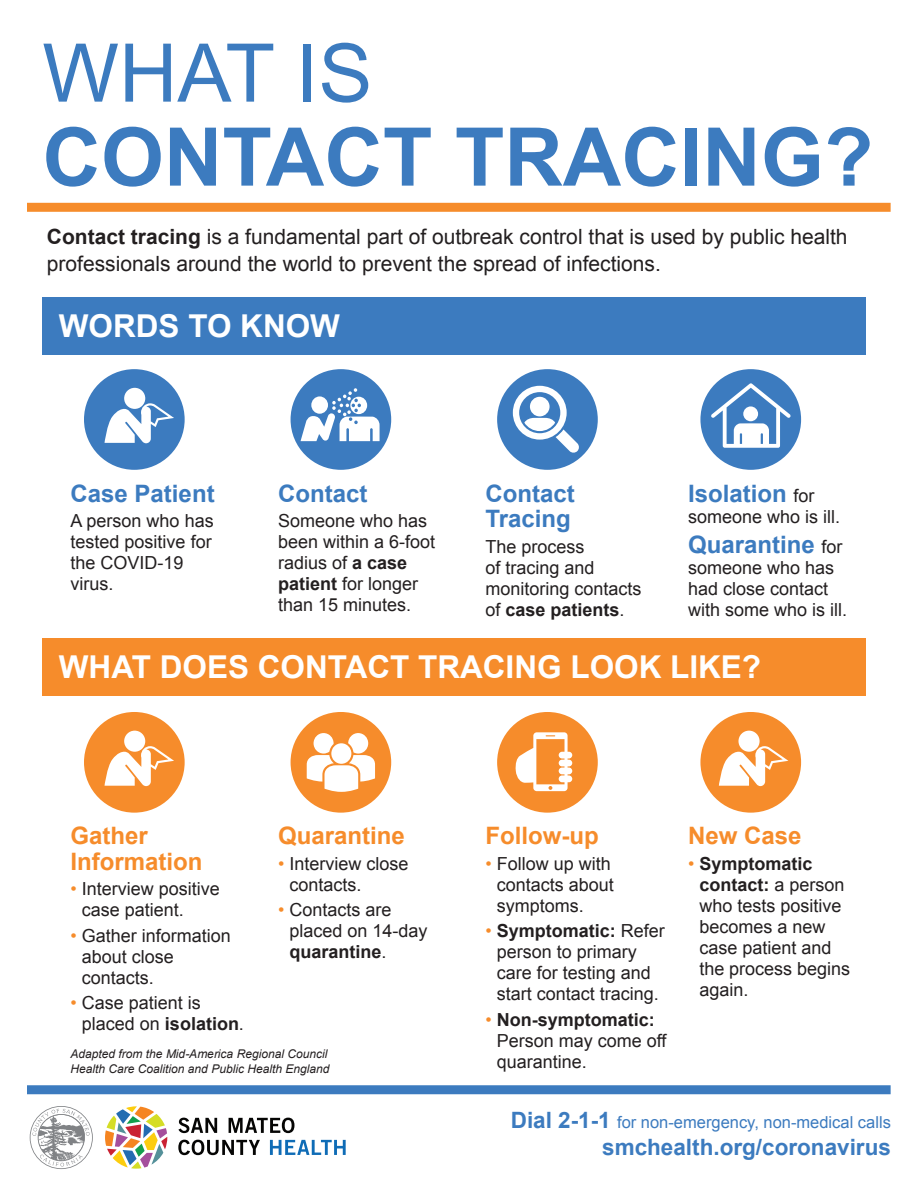
<style>
.page{position:relative;width:918px;height:1188px;background:#fff}
.page>*{position:absolute;margin:0;border:0;box-sizing:border-box;transform-origin:0 0}
.t1{font:700 81px "Arial";color:#3c7bbf}
.t2{font:81px "Arial";color:#3c7bbf}
.t3{font:700 31.5px "Arial";color:#fff}
.t4{font:700 24px/25.5px "Arial";color:#3c7bbf}
.t5{font:700 24px/25.5px "Arial";color:#f68c2b}
.t6{font:700 22.5px "Arial";color:#3c7bbf}
.t7{font:21px/27px "Arial";color:#231f20}
.t8{font:18px/21px "Arial";color:#231f20}
.t9{font:16.5px "Arial";color:#3c7bbf}
.t10{font:italic 12px/15px "Arial";color:#231f20}
.s1{font-weight:700}
.s2{font-weight:400;font-size:18px;color:#231f20}
.s3{color:#f68c2b}
.s4{font-weight:700;font-size:22.5px}
</style>
<div class="page">
<div style="left:27px;top:1085px;width:864px;height:9px;background:#3c7bbf"></div>
<div style="left:27px;top:203px;width:864px;height:9px;background:#f68c2b"></div>
<div style="left:42px;top:297px;width:824px;height:58px;background:#3c7bbf"></div>
<div style="left:84px;top:369px;width:101px;height:101px;background:#3c7bbf;border-radius:50%"></div>
<div style="left:124px;top:388px;width:21px;height:21px;background:#fff;border-radius:50%"></div>
<svg style="left:105px;top:403px;width:69px;height:40px"></svg>
<div style="left:291px;top:369px;width:100px;height:101px;background:#3c7bbf;border-radius:50%"></div>
<svg style="left:301px;top:388px;width:79px;height:53px"></svg>
<div style="left:497px;top:369px;width:101px;height:101px;background:#3c7bbf;border-radius:50%"></div>
<svg style="left:513px;top:386px;width:66px;height:67px"></svg>
<div style="left:700px;top:369px;width:101px;height:101px;background:#3c7bbf;border-radius:50%"></div>
<svg style="left:711px;top:383px;width:80px;height:65px"></svg>
<div style="left:42px;top:638px;width:824px;height:58px;background:#f68c2b"></div>
<div style="left:84px;top:712px;width:101px;height:101px;background:#f68c2b;border-radius:50%"></div>
<div style="left:124px;top:731px;width:21px;height:21px;background:#fff;border-radius:50%"></div>
<svg style="left:105px;top:746px;width:69px;height:40px"></svg>
<div style="left:700px;top:712px;width:101px;height:101px;background:#f68c2b;border-radius:50%"></div>
<div style="left:291px;top:712px;width:100px;height:101px;background:#f68c2b;border-radius:50%"></div>
<svg style="left:307px;top:733px;width:68px;height:59px"></svg>
<div style="left:497px;top:712px;width:101px;height:101px;background:#f68c2b;border-radius:50%"></div>
<svg style="left:515px;top:732px;width:57px;height:59px"></svg>
<div style="left:738px;top:731px;width:22px;height:21px;background:#fff;border-radius:50%"></div>
<svg style="left:719px;top:746px;width:69px;height:40px"></svg>
<svg style="left:178px;top:1118px;width:39px;height:15px"></svg>
<svg style="left:229px;top:1118px;width:65px;height:15px"></svg>
<svg style="left:178px;top:1140px;width:82px;height:15px"></svg>
<svg style="left:270px;top:1140px;width:76px;height:15px"></svg>
<svg style="left:30px;top:1106px;width:63px;height:63px"></svg>
<svg style="left:105px;top:1106px;width:62px;height:63px"></svg>
<h1 class="t2" style="left:42px;top:20px;width:332px">WHAT IS</h1>
<h1 class="t1" style="left:42px;top:104px;width:832px">CONTACT TRACING?</h1>
<p class="t7" style="left:47px;top:223px;width:802px"><span class="s1">Contact tracing</span> is a fundamental part of outbreak control that is used by public health professionals around the world to prevent the spread of infections.</p>
<h2 class="t3" style="left:59px;top:305px;width:283px">WORDS TO KNOW</h2>
<h3 class="t4" style="left:71px;top:481px;width:146px">Case Patient</h3>
<p class="t8" style="left:71px;top:510px;width:145px">A person who has tested positive for the COVID-19 virus.</p>
<h3 class="t4" style="left:278px;top:481px;width:91px">Contact</h3>
<p class="t8" style="left:278px;top:510px;width:159px">Someone who has been within a 6-foot radius of <span class="s1">a case patient</span> for longer than 15 minutes.</p>
<h3 class="t4" style="left:486px;top:481px;width:91px">Contact<br>Tracing</h3>
<p class="t8" style="left:486px;top:536px;width:158px">The process<br>of tracing and monitoring contacts of <span class="s1">case patients</span>.</p>
<h3 class="t4" style="left:688px;top:481px;width:128px">Isolation <span class="s2">for</span></h3>
<h3 class="t8" style="left:688px;top:506px;width:154px">someone who is ill.</h3>
<p class="t4" style="left:688px;top:532px;width:156px">Quarantine <span class="s2">for</span></p>
<p class="t8" style="left:688px;top:557px;width:161px">someone who has had close contact with some who is ill.</p>
<h2 class="t3" style="left:59px;top:646px;width:704px">WHAT DOES CONTACT TRACING LOOK LIKE?</h2>
<h3 class="t5" style="left:71px;top:824px;width:133px">Gather<br>Information</h3>
<h3 class="t5" style="left:278px;top:824px;width:128px">Quarantine</h3>
<p class="t8" style="left:289px;top:853px;width:121px;text-indent:-11px"><span class="s3">•</span> Interview close contacts.</p>
<p class="t8" style="left:289px;top:900px;width:140px;text-indent:-11px"><span class="s3">•</span> Contacts are placed on 14-day <span class="s1">quarantine</span>.</p>
<p class="t8" style="left:82px;top:879px;width:140px;text-indent:-11px"><span class="s3">•</span> Interview positive case patient.</p>
<p class="t8" style="left:82px;top:925px;width:151px;text-indent:-11px"><span class="s3">•</span> Gather information about close contacts.</p>
<p class="t8" style="left:82px;top:993px;width:164px;text-indent:-11px"><span class="s3">•</span> Case patient is placed on <span class="s1">isolation</span>.</p>
<p class="t10" style="left:71px;top:1046px;width:260px">Adapted from the Mid-America Regional Council<br>Health Care Coalition and Public Health England</p>
<h3 class="t5" style="left:486px;top:824px;width:115px">Follow-up</h3>
<p class="t8" style="left:497px;top:853px;width:119px;text-indent:-11px"><span class="s3">•</span> Follow up with contacts about symptoms.</p>
<p class="t8" style="left:497px;top:921px;width:170px;text-indent:-11px"><span class="s3">•</span> <span class="s1">Symptomatic:</span> Refer person to primary care for testing and start contact tracing.</p>
<p class="t8" style="left:497px;top:1009px;width:171px;text-indent:-11px"><span class="s3">•</span> <span class="s1">Non-symptomatic:<br></span>Person may come off quarantine.</p>
<h3 class="t5" style="left:688px;top:824px;width:115px">New Case</h3>
<p class="t8" style="left:699px;top:853px;width:152px;text-indent:-11px"><span class="s3">•</span> <span class="s1">Symptomatic contact:</span> a person who tests positive becomes a new case patient and the process begins again.</p>
<h4 class="t9" style="left:511px;top:1112px;width:382px"><span class="s4">Dial 2-1-1</span> for non-emergency, non-medical calls</h4>
<h4 class="t6" style="left:602px;top:1133px;width:290px">smchealth.org/coronavirus</h4>
</div>
